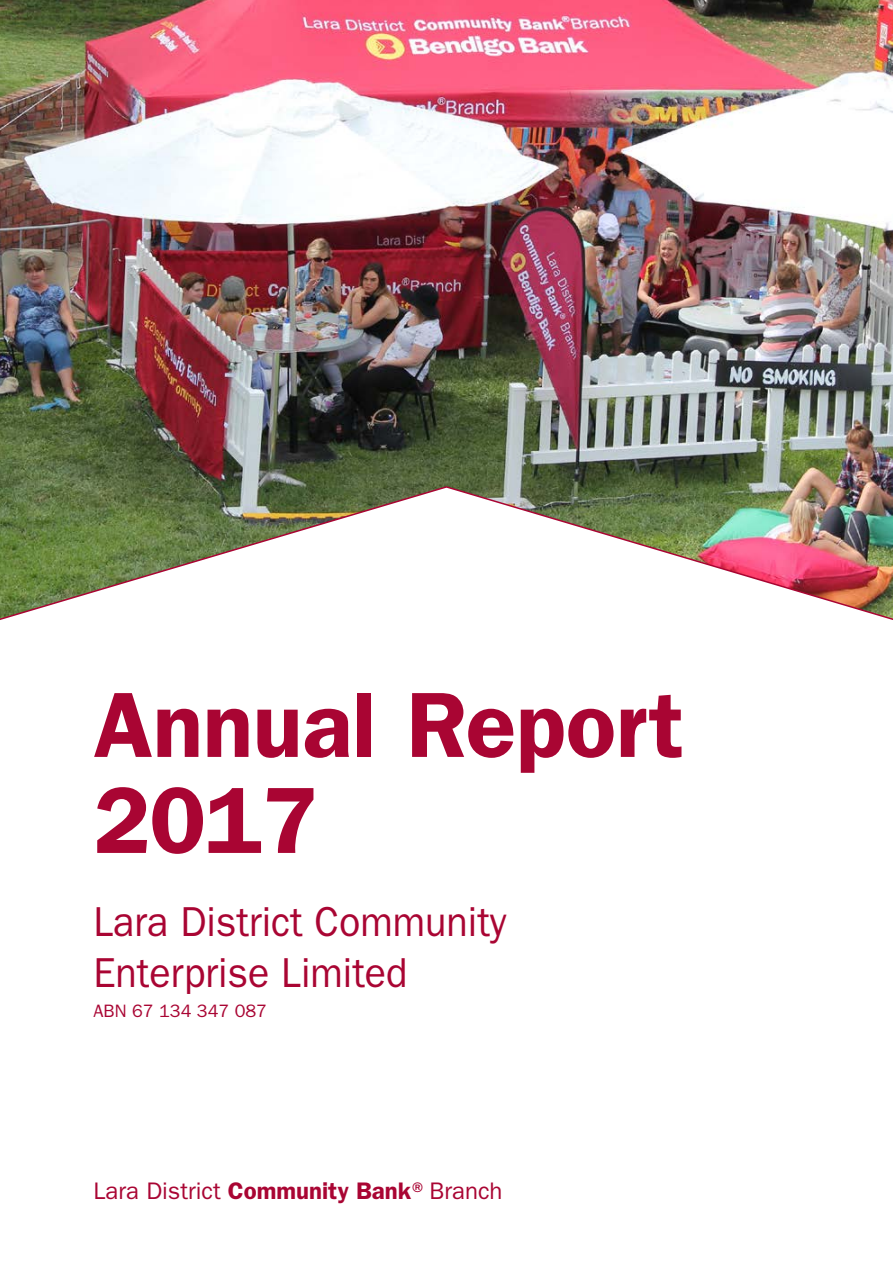
<style>
.page{position:relative;width:893px;height:1263px;background:#fff}
.page>*{position:absolute;margin:0;border:0;box-sizing:border-box;transform-origin:0 0}
.t1{font:600 94.5px "Franklin Gothic";color:#a90533}
.t2{font:600 93px "Franklin Gothic";letter-spacing:-.005em;color:#a90533}
.t3{font:42px/50.4px "Franklin Gothic";color:#a90533;scale:.94 1}
.t4{font:24px "Franklin Gothic";color:#a90533}
.t5{font:18px "Franklin Gothic";color:#a90533}
.s1{font-weight:600}
</style>
<div class="page">
<img style="left:0;top:0;width:893px;height:485px">
<img style="left:0;top:485px;width:893px;height:135px">
<h2 class="t2" style="left:94px;top:670px;width:592px">Annual Report</h2>
<h1 class="t1" style="left:94px;top:765px;width:225px">2017</h1>
<p class="t3" style="left:94px;top:897px;width:441px">Lara District Community<br>Enterprise Limited</p>
<p class="t5" style="left:94px;top:1000px;width:175px">ABN 67 134 347 087</p>
<p class="t4" style="left:94px;top:1177px;width:410px">Lara District <span class="s1">Community Bank</span>®Branch</p>
</div>
